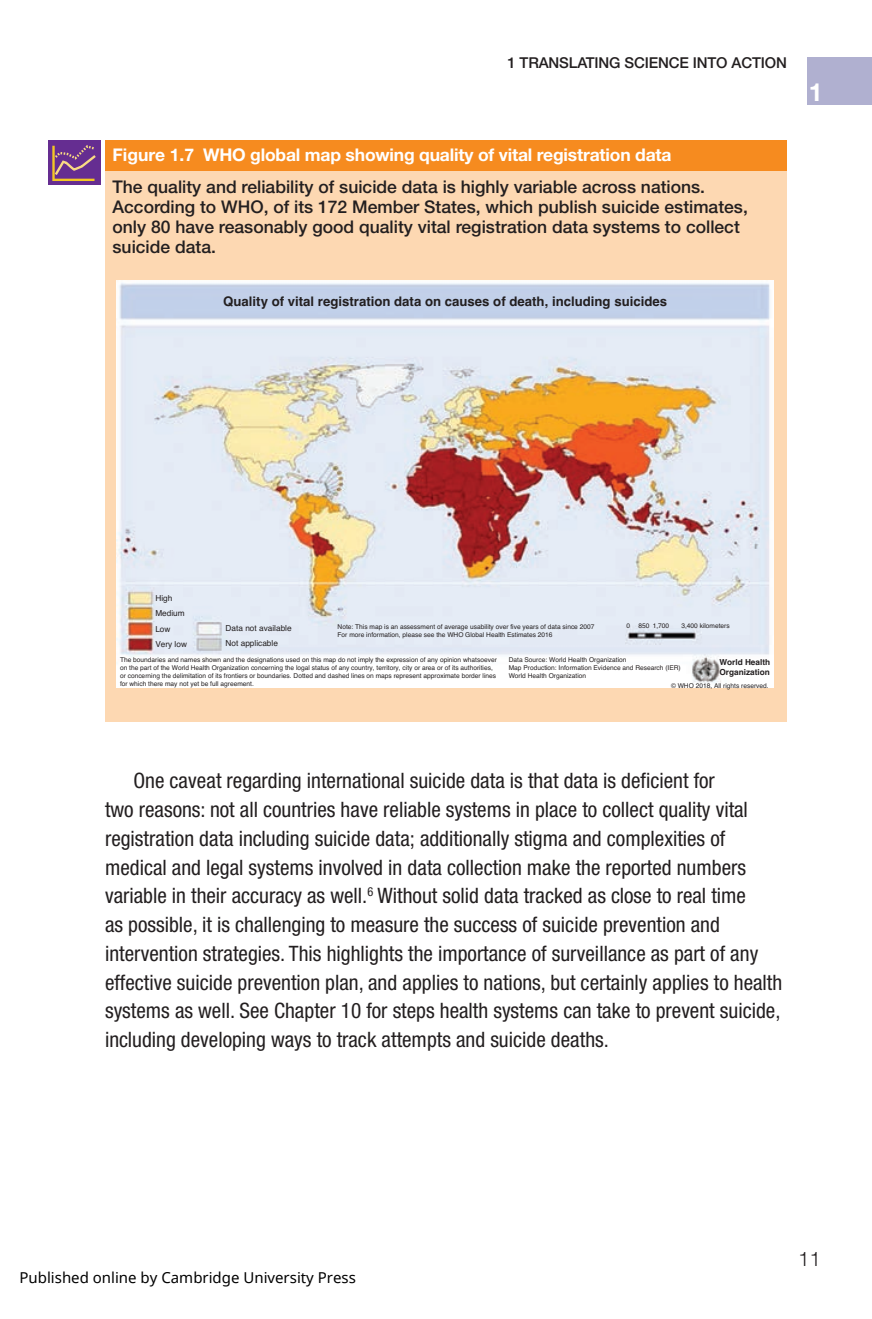
<style>
.page{position:relative;width:872px;height:1319px;background:#fff}
.page>*{position:absolute;margin:0;border:0;box-sizing:border-box;transform-origin:0 0}
.t1{font:700 25px "Helvetica Neue LT Std";color:#fff}
.para{font:condensed 21.25px/28.8px "Helvetica Neue LT Std";color:#231f20}
.t2{font:300 20px "Helvetica Neue LT Std";color:#231f20}
.Figure_text{font:500 17.5px/20px "Helvetica Neue LT Std";color:#231f20}
.capt{font:700 17.5px "Helvetica Neue LT Std";letter-spacing:-.01em;color:#fff}
.t3{font:15px "Noto Sans";color:#000}
.t4{font:500 15px "Helvetica Neue LT Std";letter-spacing:-.01em;color:#231f20}
.t5{font:700 13.25px "Helvetica";color:#231f20}
.t6{font:8.25px/15.5px "Helvetica";color:#231f20}
.t7{font:700 8.25px/10px "Helvetica";color:#231f20}
.t8{font:6.5px/8px "Helvetica";color:#231f20}
</style>
<div class="page">
<div style="left:807px;top:57px;width:65px;height:47px;background:#b0b0d0"></div>
<div style="left:105px;top:165px;width:682px;height:556px;background:#fdd8b2"></div>
<div style="left:105px;top:140px;width:682px;height:30px;background:#f68b1f"></div>
<img style="left:117px;top:280px;width:656px;height:407px">
<div style="left:48px;top:140px;width:52px;height:45px;background:#652d91"></div>
<svg style="left:52px;top:145px;width:44px;height:36px"></svg>
<p class="t4" style="left:507px;top:53px;width:281px">1 TRANSLATING SCIENCE INTO ACTION</p>
<p class="capt" style="left:112px;top:144px;width:560px">Figure 1.7 WHO global map showing quality of vital registration data</p>
<p class="Figure_text" style="left:112px;top:176px;width:637px">The quality and reliability of suicide data is highly variable across nations.<br>According to WHO, of its 172 Member States, which publish suicide estimates, only 80 have reasonably good quality vital registration data systems to collect suicide data.</p>
<p class="t5" style="left:223px;top:293px;width:445px">Quality of vital registration data on causes of death, including suicides</p>
<p class="t1" style="left:809px;top:77px;width:15px">1</p>
<p class="t6" style="left:155px;top:590px;width:33px">High<br>Medium<br>Low<br>Very low</p>
<p class="t8" style="left:337px;top:623px;width:258px">Note: This map is an assessment of average usability over five years of data since 2007<br>For more information, please see the WHO Global Health Estimates 2016</p>
<p class="t8" style="left:626px;top:621px;width:5px">0</p>
<p class="t8" style="left:638px;top:621px;width:32px">850 1,700</p>
<p class="t8" style="left:681px;top:621px;width:50px">3,400 kilometers</p>
<p class="t6" style="left:226px;top:620px;width:68px">Data not available<br>Not applicable</p>
<p class="t8" style="left:120px;top:655px;width:378px">The boundaries and names shown and the designations used on this map do not imply the expression of any opinion whatsoever on the part of the World Health Organization concerning the logal status of any country, territory, city or area or of its authorities, or concerning the delimitation of its frontiers or boundaries. Dotted and dashed lines on maps represent approximate border lines for which there may not yet be full agreement.</p>
<p class="t8" style="left:509px;top:655px;width:174px">Data Source: World Health Organization<br>Map Production: Information Evidence and Research (IER)<br>World Health Organization</p>
<p class="t7" style="left:719px;top:657px;width:52px">World Health<br>Organization</p>
<p class="t8" style="left:671px;top:681px;width:99px">© WHO 2018, All rights reserved.</p>
<p class="para" style="left:105px;top:766px;width:678px;text-indent:28px">One caveat regarding international suicide data is that data is deficient for<br>two reasons: not all countries have reliable systems in place to collect quality vital registration data including suicide data; additionally stigma and complexities of medical and legal systems involved in data collection make the reported numbers variable in their accuracy as well.<sup>6</sup> Without solid data tracked as close to real time<br>as possible, it is challenging to measure the success of suicide prevention and intervention strategies. This highlights the importance of surveillance as part of any effective suicide prevention plan, and applies to nations, but certainly applies to health systems as well. See Chapter 10 for steps health systems can take to prevent suicide,</p>
<p class="para" style="left:105px;top:1024px;width:505px">including developing ways to track attempts and suicide deaths.</p>
<p class="t3" style="left:19px;top:1266px;width:338px">Published online by Cambridge University Press</p>
<p class="t2" style="left:798px;top:1246px;width:24px">11</p>
</div>
